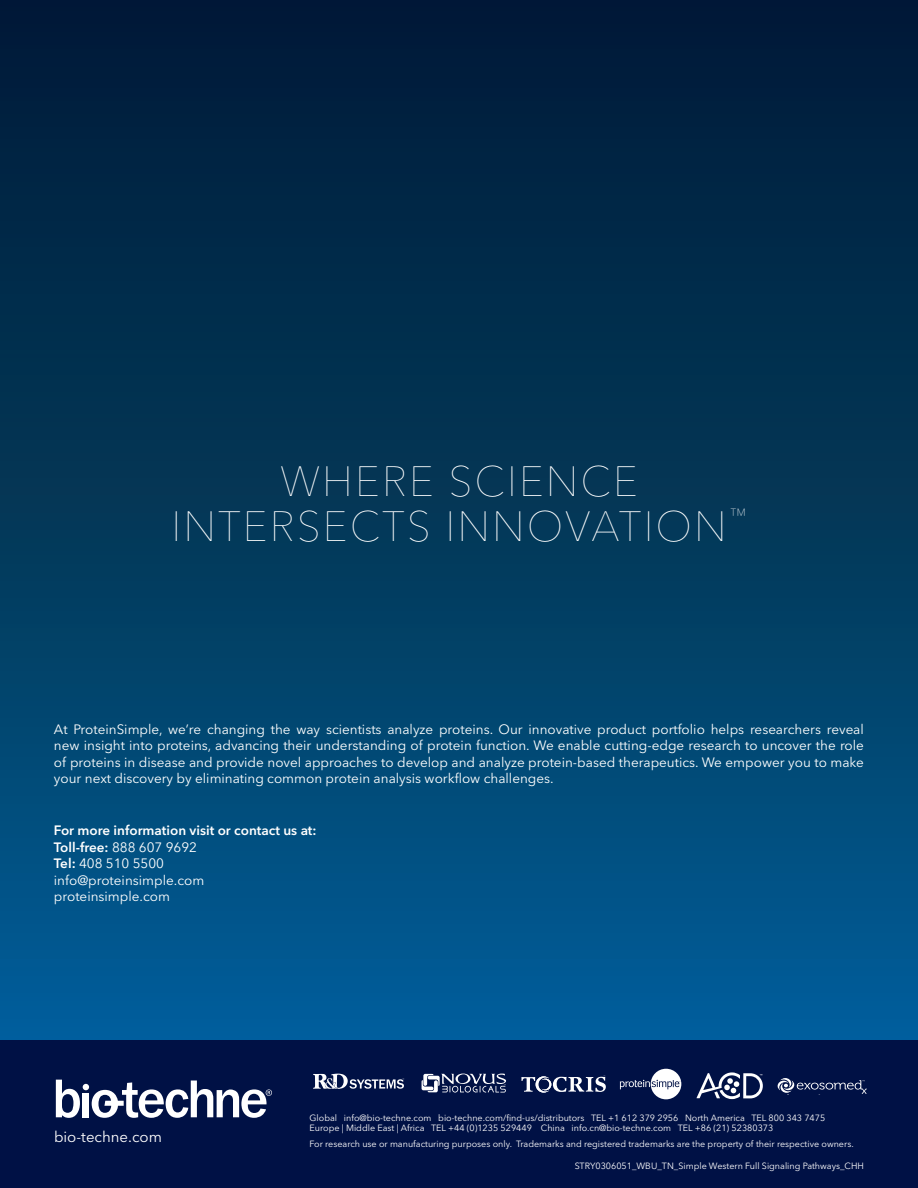
<style>
.page{position:relative;width:918px;height:1188px;background:#fff}
.page>*{position:absolute;margin:0;border:0;box-sizing:border-box;transform-origin:0 0}
.t1{font:200 42px/45px "Avenir Next LT Pro";letter-spacing:.05em;color:#fff;text-align:center}
.t2{font:200 17.55px "Avenir Next LT Pro";color:#fff}
.t3{font:15px "Avenir Next LT Pro";color:#fff}
.BR_Body_Copy{font:13.5px/16.5px "Avenir Next LT Pro";color:#fff;text-align:justify}
.FL_CTA{font:600 13.5px "Avenir Next LT Pro";color:#fff}
.FL_CTA-2{font:13.5px "Avenir Next LT Pro";color:#fff}
.t4{font:9px/10.5px "Avenir Next LT Pro";color:#fff}
.s1{font-weight:400}
.s2{font-weight:600}
</style>
<div class="page">
<div style="left:0;top:1040px;width:918px;height:148px;background:#001145"></div>
<svg style="left:56px;top:1080px;width:216px;height:38px"></svg>
<svg style="left:313px;top:1074px;width:91px;height:15px"></svg>
<svg style="left:422px;top:1073px;width:84px;height:20px"></svg>
<svg style="left:521px;top:1076px;width:85px;height:17px"></svg>
<svg style="left:620px;top:1069px;width:61px;height:30px"></svg>
<svg style="left:697px;top:1072px;width:66px;height:27px"></svg>
<svg style="left:778px;top:1078px;width:89px;height:16px"></svg>
<div style="left:0;top:0;width:918px;height:1040px;background:linear-gradient(to bottom,#01182f,#015c92)"></div>
<h1 class="t1" style="left:171px;top:459px;width:557px">WHERE SCIENCE<br>INTERSECTS INNOVATION</h1>
<p class="t2" style="left:729px;top:504px;width:19px">™</p>
<p class="BR_Body_Copy" style="left:54px;top:721px;width:812px">At ProteinSimple, we’re changing the way scientists analyze proteins. Our innovative product portfolio helps researchers reveal new insight into proteins, advancing their understanding of protein function. We enable cutting-edge research to uncover the role of proteins in disease and provide novel approaches to develop and analyze protein-based therapeutics. We empower you to make your next discovery by eliminating common protein analysis workflow challenges.</p>
<p class="FL_CTA" style="left:54px;top:822px;width:264px">For more information visit or contact us at:</p>
<p class="FL_CTA" style="left:54px;top:839px;width:145px">Toll-free: <span class="s1">888 607 9692</span></p>
<p class="FL_CTA-2" style="left:54px;top:855px;width:112px"><span class="s2">Tel:</span> 408 510 5500</p>
<p class="FL_CTA-2" style="left:54px;top:872px;width:152px">info@proteinsimple.com</p>
<p class="FL_CTA-2" style="left:54px;top:888px;width:118px">proteinsimple.com</p>
<p class="t3" style="left:54px;top:1128px;width:109px">bio-techne.com</p>
<p class="t4" style="left:310px;top:1113px;width:517px">Global info@bio-techne.com bio-techne.com/find-us/distributors TEL +1 612 379 2956 North America TEL 800 343 7475<br>Europe | Middle East | Africa TEL +44 (0)1235 529449 China info.cn@bio-techne.com TEL +86 (21) 52380373</p>
<p class="t4" style="left:310px;top:1139px;width:546px">For research use or manufacturing purposes only. Trademarks and registered trademarks are the property of their respective owners.</p>
<p class="t4" style="left:575px;top:1161px;width:291px">STRY0306051_WBU_TN_Simple Western Full Signaling Pathways_CHH</p>
</div>
